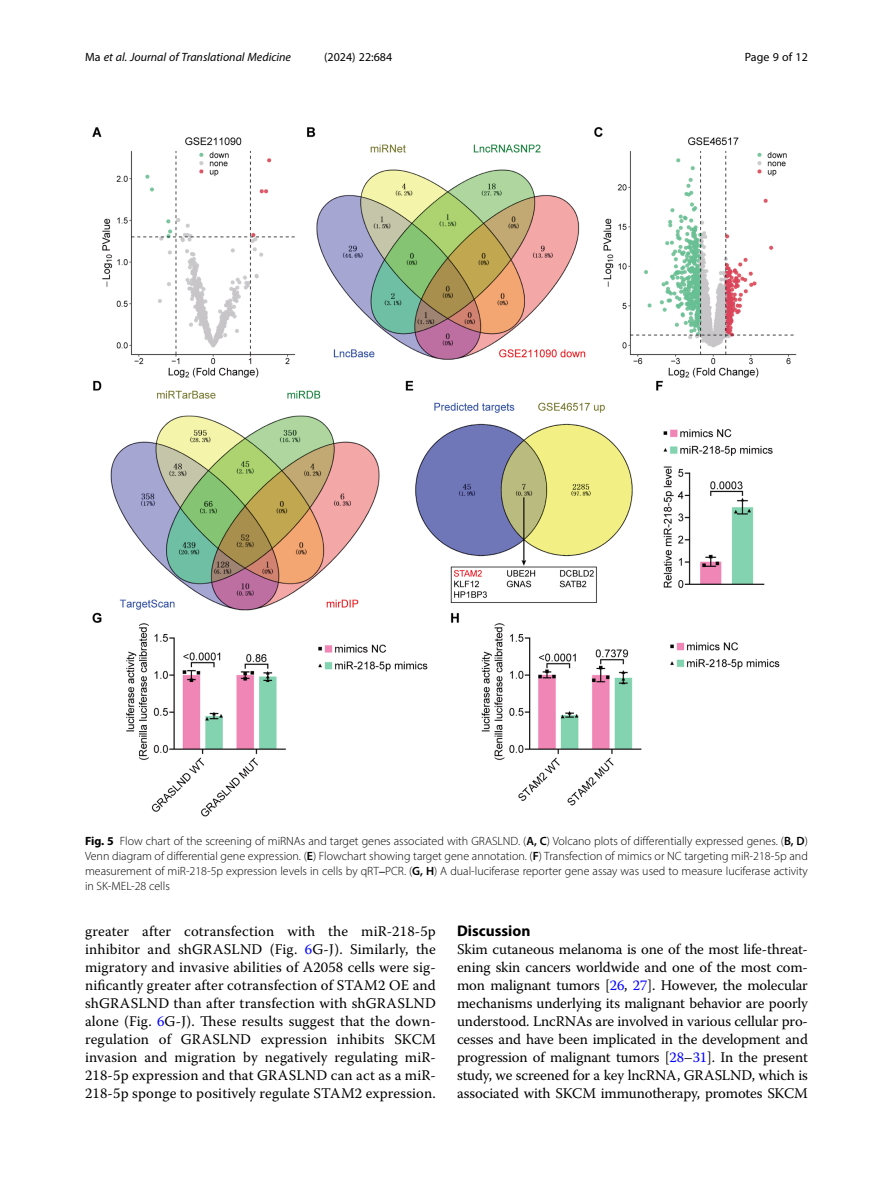
<style>
.page{position:relative;width:893px;height:1191px;background:#fff}
.page>*{position:absolute;margin:0;border:0;box-sizing:border-box;transform-origin:0 0}
.Head_1{font:700 15.45px "Myriad Pro";color:#000}
.Body_Text{font:14.7px/18px "Warnock Pro";color:#000;text-align:justify}
.Figure_Caption{font:300 12px/15px "Myriad Pro";color:#000;text-align:justify}
.t1{font:italic 12px "Myriad Pro";color:#000}
.t2{font:12px "Myriad Pro";color:#000}
.s1{font-style:normal}
.s2{font-weight:700}
.s3{font-weight:600}
.s4{font-family:"STIX";font-weight:400}
.s5{color:#00f}
</style>
<div class="page">
<img style="left:92px;top:127px;width:705px;height:690px">
<p class="t1" style="left:85px;top:50px;width:208px"><span class="s1">Ma</span> et al. Journal of Translational Medicine</p>
<p class="t2" style="left:324px;top:50px;width:70px">(2024) 22:684</p>
<p class="t2" style="left:745px;top:50px;width:65px">Page 9 of 12</p>
<p class="Figure_Caption" style="left:85px;top:833px;width:724px"><span class="s2">Fig. 5</span> Flow chart of the screening of miRNAs and target genes associated with GRASLND. (<span class="s3">A, C</span>) Volcano plots of differentially expressed genes. (<span class="s3">B, D</span>)<br>Venn diagram of differential gene expression. (<span class="s3">E</span>) Flowchart showing target gene annotation. (<span class="s3">F</span>) Transfection of mimics or NC targeting miR-218-5p and measurement of miR-218-5p expression levels in cells by qRT<span class="s4">‒</span>PCR. (<span class="s3">G, H</span>) A dual-luciferase reporter gene assay was used to measure luciferase activity in SK-MEL-28 cells</p>
<p class="Body_Text" style="left:85px;top:922px;width:352px">greater after cotransfection with the miR-218-5p inhibitor and shGRASLND (Fig. <span class="s5">6</span>G-J). Similarly, the migratory and invasive abilities of A2058 cells were sig&shy;nificantly greater after cotransfection of STAM2 OE and shGRASLND than after transfection with shGRASLND alone (Fig. <span class="s5">6</span>G-J). These results suggest that the down&shy;regulation of GRASLND expression inhibits SKCM invasion and migration by negatively regulating miR-218-5p expression and that GRASLND can act as a miR-218-5p sponge to positively regulate STAM2 expression.</p>
<p class="Head_1" style="left:457px;top:921px;width:75px">Discussion</p>
<p class="Body_Text" style="left:457px;top:940px;width:352px">Skim cutaneous melanoma is one of the most life-threat&shy;ening skin cancers worldwide and one of the most com&shy;mon malignant tumors [<span class="s5">26</span>, <span class="s5">27</span>]. However, the molecular mechanisms underlying its malignant behavior are poorly understood. LncRNAs are involved in various cellular pro&shy;cesses and have been implicated in the development and progression of malignant tumors [<span class="s5">28</span>–<span class="s5">31</span>]. In the present study, we screened for a key lncRNA, GRASLND, which is associated with SKCM immunotherapy, promotes SKCM</p>
</div>
